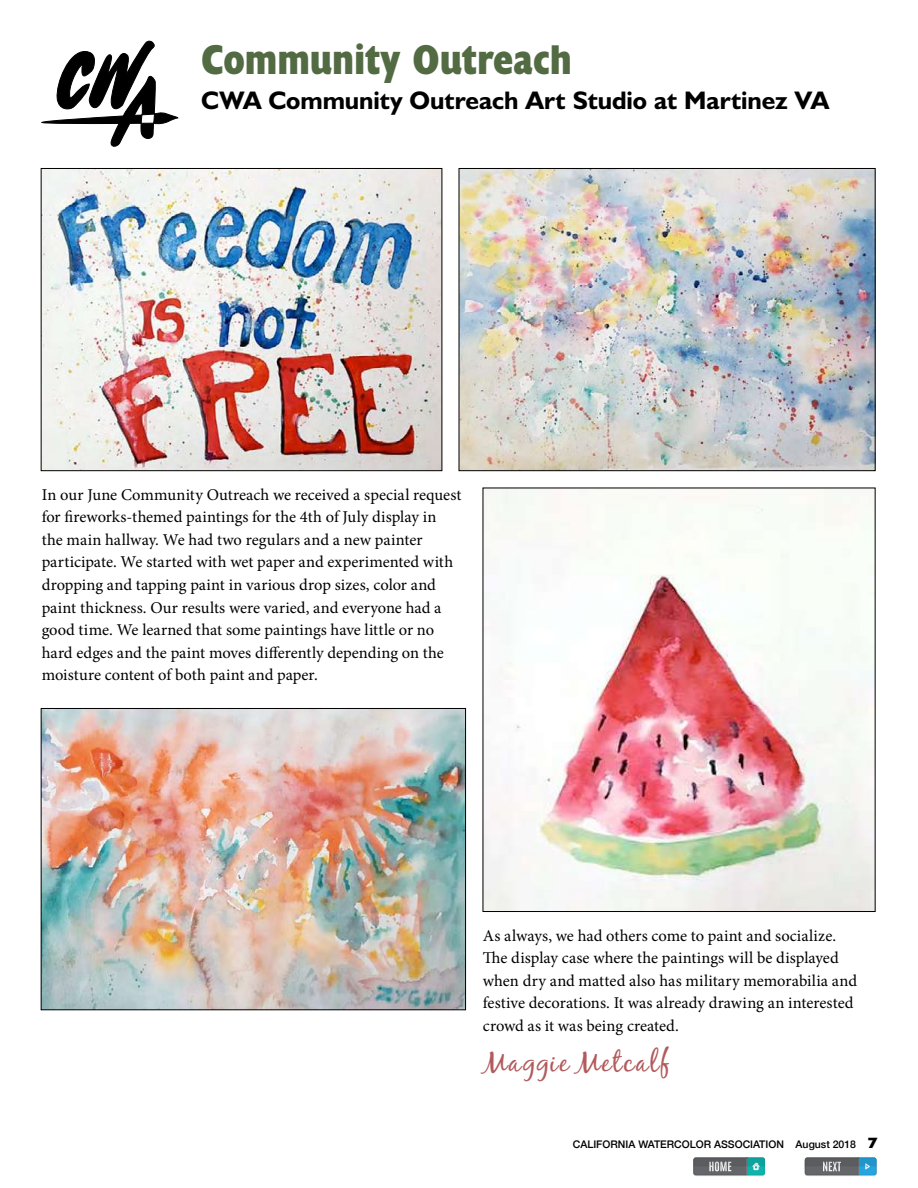
<style>
.page{position:relative;width:918px;height:1188px;background:#fff}
.page>*{position:absolute;margin:0;border:0;box-sizing:border-box;transform-origin:0 0}
.t1{font:700 condensed 42px "Humanist 521 BT Xtra";color:#526b43}
.t2{font:28.5px "Black Jack";letter-spacing:.06em;color:#b35a5c}
.t3{font:700 25.5px "Humanist 521 BT";letter-spacing:-.005em;color:#000}
.t4{font:16.5px/22.5px "Minion Pro";color:#000}
.t5{font:500 10.5px "Helvetica Neue";color:#000}
.s1{font-family:"Humanist 521 BT";font-weight:800;font-size:15px}
</style>
<div class="page">
<svg style="left:693px;top:1157px;width:72px;height:19px"></svg>
<svg style="left:805px;top:1157px;width:71px;height:19px"></svg>
<svg style="left:41px;top:40px;width:137px;height:107px"></svg>
<img style="left:43px;top:170px;width:397px;height:299px">
<div style="left:41px;top:168px;width:401px;height:303px;border:1px solid #000"></div>
<img style="left:461px;top:170px;width:413px;height:299px">
<div style="left:459px;top:168px;width:417px;height:303px;border:1px solid #000"></div>
<img style="left:43px;top:710px;width:421px;height:298px">
<div style="left:41px;top:708px;width:425px;height:302px;border:1px solid #000"></div>
<img style="left:485px;top:490px;width:389px;height:420px">
<h1 class="t1" style="left:201px;top:34px;width:372px">Community Outreach</h1>
<h3 class="t3" style="left:201px;top:84px;width:629px">CWA Community Outreach Art Studio at Martinez VA</h3>
<p class="t4" style="left:42px;top:484px;width:421px">In our June Community Outreach we received a special request for fireworks-themed paintings for the 4th of July display in the main hallway. We had two regulars and a new painter participate. We started with wet paper and experimented with dropping and tapping paint in various drop sizes, color and paint thickness. Our results were varied, and everyone had a good time. We learned that some paintings have little or no hard edges and the paint moves differently depending on the moisture content of both paint and paper.</p>
<p class="t4" style="left:483px;top:924px;width:376px">As always, we had others come to paint and socialize.<br>The display case where the paintings will be displayed when dry and matted also has military memorabilia and festive decorations. It was already drawing an interested crowd as it was being created.</p>
<h2 class="t2" style="left:483px;top:1044px;width:189px">Maggie Metcalf</h2>
<p class="t5" style="left:573px;top:1135px;width:306px">CALIFORNIA WATERCOLOR ASSOCIATION August 2018 <span class="s1">7</span></p>
</div>
